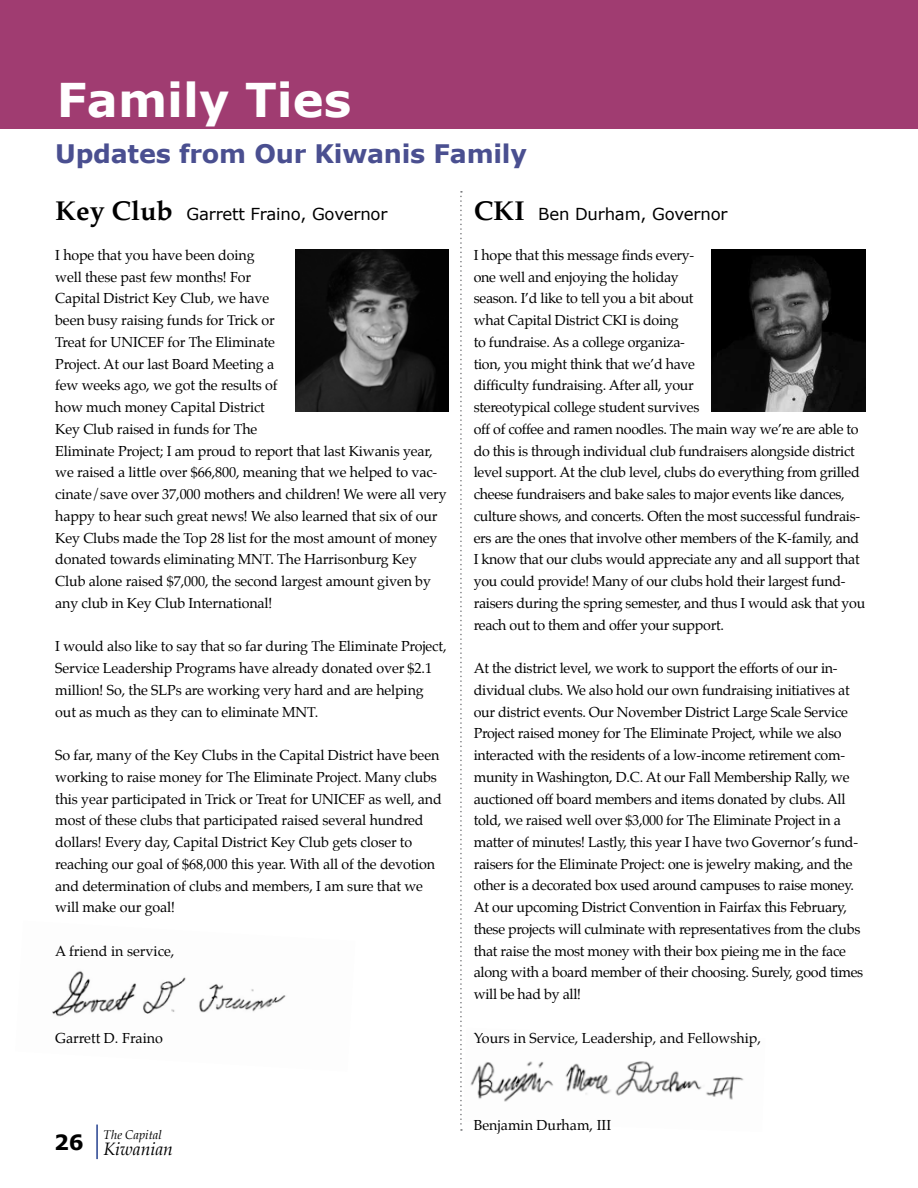
<style>
.page{position:relative;width:918px;height:1188px;background:#fff}
.page>*{position:absolute;margin:0;border:0;box-sizing:border-box;transform-origin:0 0}
.t1{font:700 46.5px "Verdana";color:#fff}
.t2{font:700 25.5px "Verdana";letter-spacing:-.01em;color:#4a4f90}
.t3{font:700 21px "Verdana";color:#000}
.t4{font:italic 17.55px "Palatino";color:#000}
.t5{font:16.5px "Verdana";letter-spacing:-.01em;color:#000}
.t6{font:14.25px/21.8px "Palatino";letter-spacing:-.02em;color:#000}
.t7{font:14.25px "Palatino";color:#000}
.t8{font:italic 12.45px "Palatino";color:#000}
.s1{font-family:"Palatino";font-weight:700;font-size:27px}
</style>
<div class="page">
<hr style="left:96px;top:1125px;width:2px;height:34px;background:#25408f">
<img style="left:470px;top:1061px;width:274px;height:41px">
<img style="left:52px;top:971px;width:234px;height:46px">
<div style="left:0;top:0;width:918px;height:128px;background:#a03c71"></div>
<img style="left:711px;top:249px;width:154px;height:163px">
<img style="left:295px;top:249px;width:153px;height:163px">
<svg style="left:460px;top:191px;width:2px;height:940px"></svg>
<h1 class="t1" style="left:57px;top:67px;width:296px">Family Ties</h1>
<h2 class="t2" style="left:55px;top:136px;width:473px">Updates from Our Kiwanis Family</h2>
<p class="t5" style="left:55px;top:203px;width:334px"><span class="s1">Key Club</span> Garrett Fraino, Governor</p>
<p class="t5" style="left:474px;top:203px;width:255px"><span class="s1">CKI</span> Ben Durham, Governor</p>
<p class="t6" style="left:55px;top:244px;width:393px">I hope that you have been doing<br>well these past few months! For<br>Capital District Key Club, we have<br>been busy raising funds for Trick or<br>Treat for UNICEF for The Eliminate<br>Project. At our last Board Meeting a<br>few weeks ago, we got the results of<br>how much money Capital District<br>Key Club raised in funds for The<br>Eliminate Project; I am proud to report that last Kiwanis year, we raised a little over $66,800, meaning that we helped to vac&shy;cinate/save over 37,000 mothers and children! We were all very happy to hear such great news! We also learned that six of our Key Clubs made the Top 28 list for the most amount of money donated towards eliminating MNT. The Harrisonburg Key Club alone raised $7,000, the second largest amount given by any club in Key Club International!</p>
<p class="t6" style="left:55px;top:636px;width:393px">I would also like to say that so far during The Eliminate Project, Service Leadership Programs have already donated over $2.1 million! So, the SLPs are working very hard and are helping out as much as they can to eliminate MNT.</p>
<p class="t6" style="left:55px;top:744px;width:388px">So far, many of the Key Clubs in the Capital District have been working to raise money for The Eliminate Project. Many clubs this year participated in Trick or Treat for UNICEF as well, and most of these clubs that participated raised several hundred dollars! Every day, Capital District Key Club gets closer to reaching our goal of $68,000 this year. With all of the devotion and determination of clubs and members, I am sure that we will make our goal!</p>
<p class="t7" style="left:55px;top:939px;width:121px">A friend in service,</p>
<p class="t7" style="left:55px;top:1026px;width:109px">Garrett D. Fraino</p>
<p class="t6" style="left:474px;top:244px;width:393px">I hope that this message finds every-<br>one well and enjoying the holiday<br>season. I’d like to tell you a bit about<br>what Capital District CKI is doing<br>to fundraise. As a college organiza-<br>tion, you might think that we’d have<br>difficulty fundraising. After all, your<br>stereotypical college student survives<br>off of coffee and ramen noodles. The main way we’re are able to do this is through individual club fundraisers alongside district level support. At the club level, clubs do everything from grilled cheese fundraisers and bake sales to major events like dances, culture shows, and concerts. Often the most successful fundrais&shy;ers are the ones that involve other members of the K-family, and I know that our clubs would appreciate any and all support that you could provide! Many of our clubs hold their largest fund&shy;raisers during the spring semester, and thus I would ask that you reach out to them and offer your support.</p>
<p class="t6" style="left:474px;top:657px;width:391px">At the district level, we work to support the efforts of our in&shy;dividual clubs. We also hold our own fundraising initiatives at our district events. Our November District Large Scale Service Project raised money for The Eliminate Project, while we also interacted with the residents of a low-income retirement com&shy;munity in Washington, D.C. At our Fall Membership Rally, we auctioned off board members and items donated by clubs. All told, we raised well over $3,000 for The Eliminate Project in a matter of minutes! Lastly, this year I have two Governor’s fund&shy;raisers for the Eliminate Project: one is jewelry making, and the other is a decorated box used around campuses to raise money.<br>At our upcoming District Convention in Fairfax this February, these projects will culminate with representatives from the clubs that raise the most money with their box pieing me in the face along with a board member of their choosing. Surely, good times will be had by all!</p>
<p class="t7" style="left:474px;top:1026px;width:289px">Yours in Service, Leadership, and Fellowship,</p>
<h3 class="t3" style="left:54px;top:1127px;width:31px">26</h3>
<p class="t8" style="left:104px;top:1125px;width:60px">The Capital</p>
<p class="t4" style="left:104px;top:1135px;width:71px">Kiwanian</p>
<p class="t7" style="left:474px;top:1113px;width:139px">Benjamin Durham, III</p>
</div>
